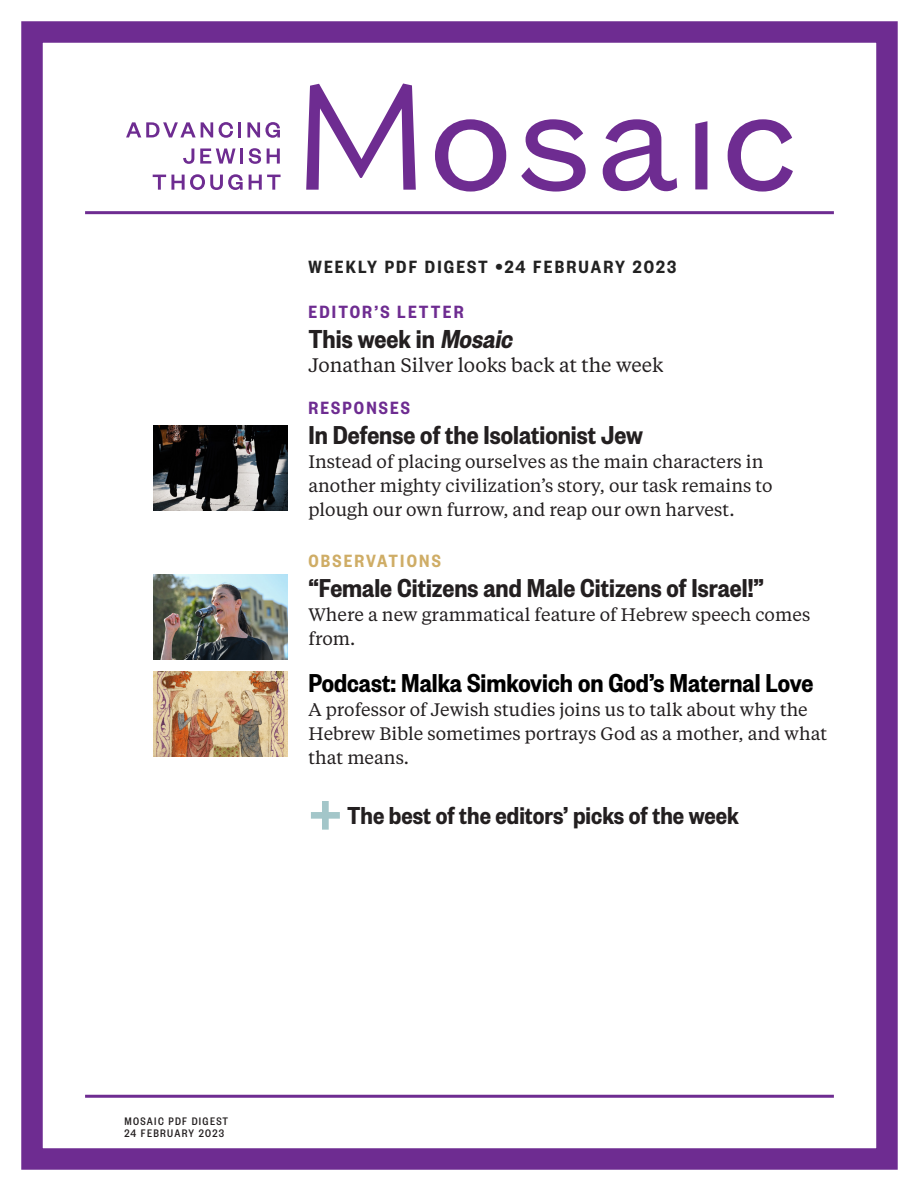
<style>
.page{position:relative;width:919px;height:1191px;background:#fff}
.page>*{position:absolute;margin:0;border:0;box-sizing:border-box;transform-origin:0 0}
.t1{font:600 67.65px "Founders Grotesk Cond";color:#a3c6c9}
.summary{font:600 28.65px "Founders Grotesk Cond";color:#231f20}
.t2{font:600 28.5px "Founders Grotesk Cond";color:#231f20}
.t3{font:600 28.5px "Founders Grotesk Cond";color:#000}
.t4{font:600 27px "Founders Grotesk Cond";color:#231f20}
.summary-2{font:19.5px "Tiempos Text";color:#231f20}
.t5{font:600 19.5px "Founders Grotesk Cond";letter-spacing:.11em;color:#222}
.t6{font:600 19.5px "Founders Grotesk Cond";letter-spacing:.11em;color:#6e2c91}
.t7{font:600 19.5px "Founders Grotesk Cond";letter-spacing:.11em;color:#cfad66}
.summary-3{font:18px/24px "Tiempos Text";color:#231f20}
.t8{font:500 12px/12px "Founders Grotesk Cond";letter-spacing:.11em;color:#231f20}
.s1{font-style:italic}
</style>
<div class="page">
<div style="left:21px;top:21px;width:876px;height:1148px;border:21px solid #6e2c91"></div>
<hr style="left:85px;top:211px;width:748px;height:3px;background:#6e2c91">
<hr style="left:85px;top:1094px;width:748px;height:3px;background:#6e2c91">
<svg style="left:435px;top:119px;width:71px;height:72px"></svg>
<svg style="left:521px;top:119px;width:64px;height:72px"></svg>
<svg style="left:602px;top:119px;width:75px;height:72px"></svg>
<svg style="left:727px;top:119px;width:65px;height:72px"></svg>
<svg style="left:306px;top:83px;width:110px;height:107px"></svg>
<svg style="left:695px;top:121px;width:12px;height:68px"></svg>
<svg style="left:126px;top:122px;width:107px;height:16px"></svg>
<hr style="left:238px;top:122px;width:3px;height:15px;background:#6e2c91">
<svg style="left:247px;top:122px;width:33px;height:16px"></svg>
<svg style="left:183px;top:148px;width:11px;height:16px"></svg>
<svg style="left:200px;top:148px;width:35px;height:16px"></svg>
<hr style="left:240px;top:148px;width:3px;height:16px;background:#6e2c91">
<svg style="left:249px;top:148px;width:31px;height:16px"></svg>
<svg style="left:153px;top:175px;width:31px;height:15px"></svg>
<svg style="left:190px;top:174px;width:52px;height:16px"></svg>
<svg style="left:248px;top:175px;width:32px;height:15px"></svg>
<img style="left:153px;top:425px;width:134px;height:85px">
<img style="left:153px;top:671px;width:134px;height:85px">
<img style="left:153px;top:574px;width:134px;height:85px">
<p class="t5" style="left:308px;top:255px;width:369px">WEEKLY PDF DIGEST •24 FEBRUARY 2023</p>
<p class="t6" style="left:308px;top:300px;width:157px">EDITOR’S LETTER</p>
<p class="summary" style="left:308px;top:321px;width:211px">This week in <span class="s1">Mosaic</span></p>
<p class="summary-2" style="left:308px;top:352px;width:356px">Jonathan Silver looks back at the week</p>
<p class="t6" style="left:308px;top:396px;width:103px">RESPONSES</p>
<p class="t2" style="left:308px;top:417px;width:336px">In Defense of the Isolationist Jew</p>
<p class="summary-3" style="left:308px;top:448px;width:465px">Instead of placing ourselves as the main characters in another mighty civilization’s story, our task remains to plough our own furrow, and reap our own harvest.</p>
<p class="t7" style="left:308px;top:549px;width:134px">OBSERVATIONS</p>
<p class="t2" style="left:308px;top:570px;width:457px">“Female Citizens and Male Citizens of Israel!”</p>
<p class="summary-3" style="left:308px;top:601px;width:503px">Where a new grammatical feature of Hebrew speech comes from.</p>
<p class="t3" style="left:308px;top:665px;width:506px">Podcast: Malka Simkovich on God’s Maternal Love</p>
<p class="summary-3" style="left:308px;top:697px;width:520px">A professor of Jewish studies joins us to talk about why the<br>Hebrew Bible sometimes portrays God as a mother, and what that means.</p>
<p class="t1" style="left:308px;top:773px;width:35px">+</p>
<p class="t4" style="left:347px;top:799px;width:393px">The best of the editors’ picks of the week</p>
<p class="t8" style="left:124px;top:1114px;width:105px">MOSAIC PDF DIGEST<br>24 FEBRUARY 2023</p>
</div>
